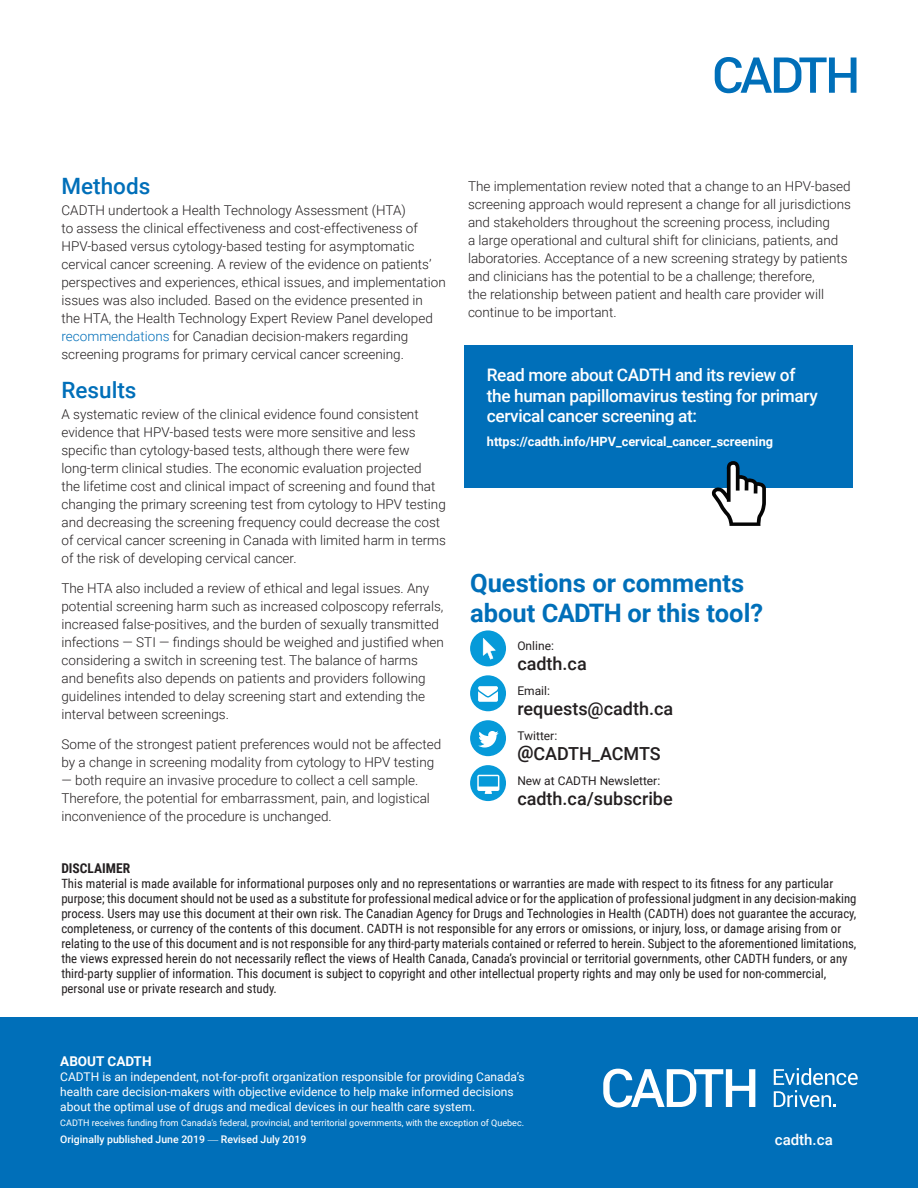
<style>
.page{position:relative;width:918px;height:1188px;background:#fff}
.page>*{position:absolute;margin:0;border:0;box-sizing:border-box;transform-origin:0 0}
.Questions_or_Comment{font:700 25.5px/30px "Roboto";color:#006fb9}
.Heading{font:500 22.5px "Roboto";color:#006fb9}
.Contact_Info{font:500 18px "Roboto";color:#231f20}
.t1{font:500 17.25px/20.7px "Roboto";letter-spacing:-.02em;color:#fff}
.url{font:500 15px "Roboto";color:#fff}
.t2{font:300 13.5px/18px "Roboto";color:#231f20}
.Boiler_Plate{font:700 13.5px "Roboto";color:#fff}
.Disclaimer{font:700 13.5px "Roboto Condensed";color:#231f20}
.Disclaimer-2{font:12.75px/15px "Roboto Condensed";color:#231f20}
.t3{font:700 12.75px "Roboto";color:#fff}
.Boiler_Plate-2{font:12px/15px "Roboto";color:#fff}
.Contact_Info-2{font:12px "Roboto";color:#231f20}
.Boilerplate_Date{font:500 10.5px "Roboto";color:#fff}
.Funding_Small_Copy{font:9px "Roboto";color:#fff}
.s1{color:#006fb9}
.s2{font-weight:700}
.s3{font-family:"Maiandra GD";font-weight:400}
</style>
<div class="page">
<svg style="left:715px;top:57px;width:141px;height:36px"></svg>
<div style="left:0;top:1017px;width:918px;height:171px;background:#006fb9"></div>
<svg style="left:603px;top:1069px;width:152px;height:39px"></svg>
<svg style="left:774px;top:1068px;width:84px;height:39px"></svg>
<div style="left:470px;top:630px;width:36px;height:36px;background:#069ad9;border-radius:50%"></div>
<svg style="left:483px;top:638px;width:12px;height:21px"></svg>
<div style="left:470px;top:675px;width:36px;height:36px;background:#069ad9;border-radius:50%"></div>
<svg style="left:478px;top:686px;width:20px;height:16px"></svg>
<div style="left:470px;top:720px;width:36px;height:36px;background:#069ad9;border-radius:50%"></div>
<svg style="left:478px;top:731px;width:21px;height:17px"></svg>
<div style="left:470px;top:765px;width:36px;height:36px;background:#069ad9;border-radius:50%"></div>
<svg style="left:477px;top:775px;width:22px;height:19px"></svg>
<div style="left:464px;top:346px;width:389px;height:142px;background:#006fb9"></div>
<svg style="left:712px;top:461px;width:54px;height:65px"></svg>
<p class="Heading" style="left:62px;top:170px;width:90px">Methods</p>
<p class="t2" style="left:62px;top:201px;width:386px">CADTH undertook a Health Technology Assessment (HTA)<br>to assess the clinical effectiveness and cost-effectiveness of HPV-based versus cytology-based testing for asymptomatic cervical cancer screening. A review of the evidence on patients’ perspectives and experiences, ethical issues, and implementation issues was also included. Based on the evidence presented in<br>the HTA, the Health Technology Expert Review Panel developed <span class="s1">recommendations</span> for Canadian decision-makers regarding screening programs for primary cervical cancer screening.</p>
<p class="Heading" style="left:62px;top:374px;width:77px">Results</p>
<p class="t2" style="left:62px;top:405px;width:386px">A systematic review of the clinical evidence found consistent evidence that HPV-based tests were more sensitive and less specific than cytology-based tests, although there were few long-term clinical studies. The economic evaluation projected<br>the lifetime cost and clinical impact of screening and found that changing the primary screening test from cytology to HPV testing and decreasing the screening frequency could decrease the cost of cervical cancer screening in Canada with limited harm in terms of the risk of developing cervical cancer.</p>
<p class="t2" style="left:62px;top:579px;width:384px">The HTA also included a review of ethical and legal issues. Any potential screening harm such as increased colposcopy referrals, increased false-positives, and the burden of sexually transmitted infections — STI — findings should be weighed and justified when considering a switch in screening test. The balance of harms<br>and benefits also depends on patients and providers following guidelines intended to delay screening start and extending the interval between screenings.</p>
<p class="t2" style="left:62px;top:735px;width:381px">Some of the strongest patient preferences would not be affected by a change in screening modality from cytology to HPV testing</p>
<p class="t2" style="left:62px;top:771px;width:370px">— both require an invasive procedure to collect a cell sample.<br>Therefore, the potential for embarrassment, pain, and logistical inconvenience of the procedure is unchanged.</p>
<p class="t2" style="left:468px;top:177px;width:385px">The implementation review noted that a change to an HPV-based screening approach would represent a change for all jurisdictions and stakeholders throughout the screening process, including<br>a large operational and cultural shift for clinicians, patients, and laboratories. Acceptance of a new screening strategy by patients and clinicians has the potential to be a challenge; therefore,<br>the relationship between patient and health care provider will continue to be important.</p>
<p class="t1" style="left:487px;top:364px;width:332px">Read more about CADTH and its review of the human papillomavirus testing for primary cervical cancer screening at:</p>
<p class="t3" style="left:487px;top:432px;width:288px">https://cadth.info/HPV_cervical_cancer_screening</p>
<p class="Questions_or_Comment" style="left:470px;top:567px;width:295px">Questions or comments about CADTH or this tool?</p>
<p class="Contact_Info-2" style="left:517px;top:638px;width:38px">Online:</p>
<p class="Contact_Info" style="left:517px;top:651px;width:71px">cadth.ca</p>
<p class="Contact_Info-2" style="left:517px;top:683px;width:34px">Email:</p>
<p class="Contact_Info" style="left:517px;top:696px;width:157px">requests@cadth.ca</p>
<p class="Contact_Info-2" style="left:517px;top:728px;width:41px">Twitter:</p>
<p class="Contact_Info" style="left:517px;top:741px;width:145px"><span class="s2">@</span>CADTH_ACMTS</p>
<p class="Contact_Info-2" style="left:517px;top:773px;width:144px">New at CADTH Newsletter:</p>
<p class="Contact_Info" style="left:517px;top:786px;width:157px">cadth.ca/subscribe</p>
<p class="Disclaimer" style="left:61px;top:858px;width:70px">DISCLAIMER</p>
<p class="Disclaimer-2" style="left:61px;top:875px;width:797px">This material is made available for informational purposes only and no representations or warranties are made with respect to its fitness for any particular purpose; this document should not be used as a substitute for professional medical advice or for the application of professional judgment in any decision-making process. Users may use this document at their own risk. The Canadian Agency for Drugs and Technologies in Health (CADTH) does not guarantee the accuracy, completeness, or currency of the contents of this document. CADTH is not responsible for any errors or omissions, or injury, loss, or damage arising from or relating to the use of this document and is not responsible for any third-party materials contained or referred to herein. Subject to the aforementioned limitations, the views expressed herein do not necessarily reflect the views of Health Canada, Canada’s provincial or territorial governments, other CADTH funders, or any third-party supplier of information. This document is subject to copyright and other intellectual property rights and may only be used for non-commercial, personal use or private research and study.</p>
<p class="Boiler_Plate" style="left:60px;top:1051px;width:93px">ABOUT CADTH</p>
<p class="Boiler_Plate-2" style="left:60px;top:1069px;width:466px">CADTH is an independent, not-for-profit organization responsible for providing Canada’s health care decision-makers with objective evidence to help make informed decisions about the optimal use of drugs and medical devices in our health care system.</p>
<p class="Funding_Small_Copy" style="left:60px;top:1116px;width:465px">CADTH receives funding from Canada’s federal, provincial, and territorial governments, with the exception of Quebec.</p>
<p class="Boilerplate_Date" style="left:60px;top:1132px;width:248px">Originally published June 2019 <span class="s3">—</span> Revised July 2019</p>
<p class="url" style="left:775px;top:1129px;width:59px">cadth.ca</p>
</div>
